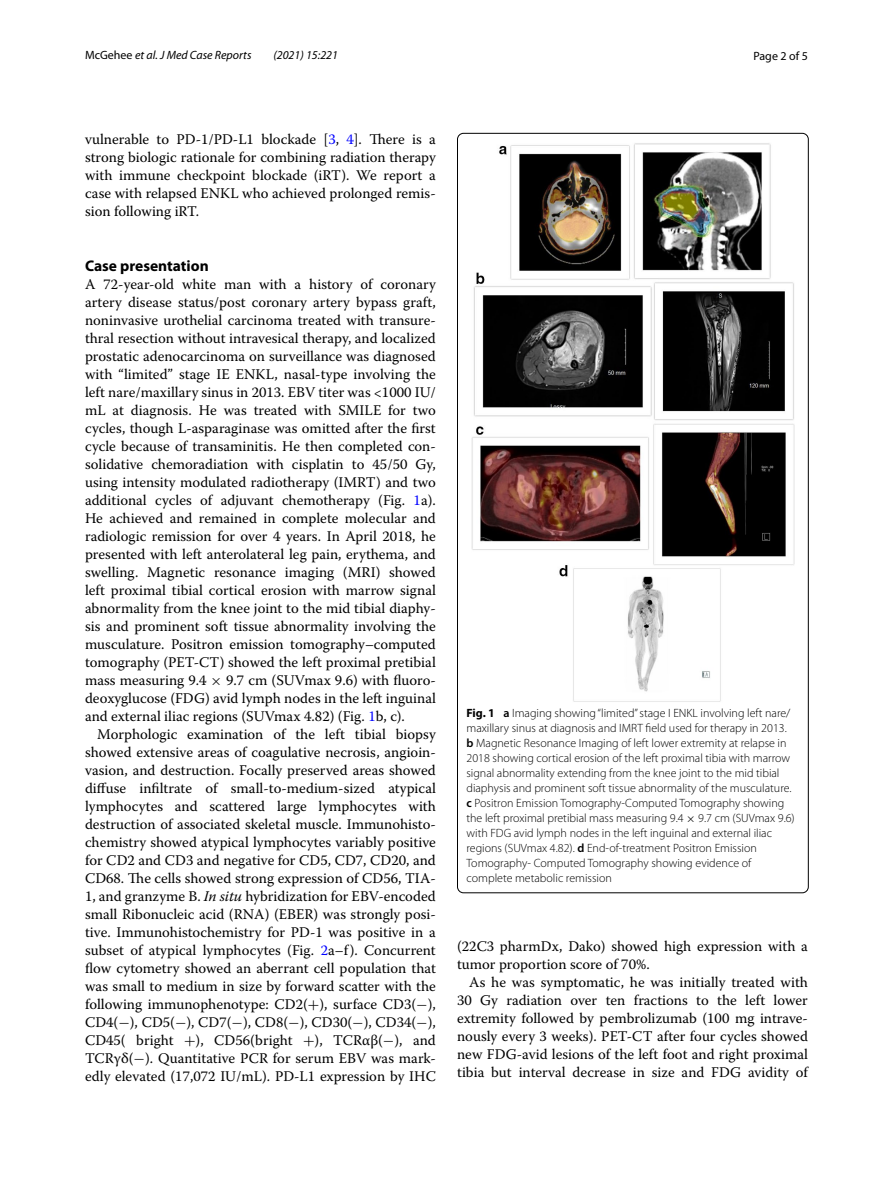
<style>
.page{position:relative;width:893px;height:1187px;background:#fff}
.page>*{position:absolute;margin:0;border:0;box-sizing:border-box;transform-origin:0 0}
.t1{font:700 15.45px "Myriad Pro";color:#000}
.t2{font:14.7px/18px "Warnock Pro";color:#000;text-align:justify}
.t3{font:300 12px/15px "Myriad Pro";color:#000}
.t4{font:italic 12px "Myriad Pro";color:#000}
.t5{font:12px "Myriad Pro";color:#000}
.s1{font-style:normal}
.s2{color:#00f}
.s3{font-family:"MTSY"}
.s4{font-style:italic}
.s5{font-weight:700}
.s6{font-weight:600}
.s7{font-family:"MTSY";font-weight:400}
</style>
<div class="page">
<img style="left:471px;top:143px;width:323px;height:559px">
<p class="t4" style="left:85px;top:48px;width:168px"><span class="s1">McGehee</span> et al. J Med Case Reports</p>
<p class="t4" style="left:273px;top:48px;width:66px">(2021) 15:221</p>
<p class="t5" style="left:753px;top:48px;width:56px">Page 2 of 5</p>
<p class="t2" style="left:85px;top:130px;width:352px">vulnerable to PD-1/PD-L1 blockade [<span class="s2">3</span>, <span class="s2">4</span>]. There is a strong biologic rationale for combining radiation therapy with immune checkpoint blockade (iRT). We report a case with relapsed ENKL who achieved prolonged remis&shy;sion following iRT.</p>
<p class="t1" style="left:85px;top:255px;width:125px">Case presentation</p>
<p class="t2" style="left:85px;top:274px;width:352px">A 72-year-old white man with a history of coronary artery disease status/post coronary artery bypass graft, noninvasive urothelial carcinoma treated with transure&shy;thral resection without intravesical therapy, and localized prostatic adenocarcinoma on surveillance was diagnosed with “limited” stage IE ENKL, nasal-type involving the left nare/maxillary sinus in 2013. EBV titer was &lt;1000 IU/ mL at diagnosis. He was treated with SMILE for two cycles, though L-asparaginase was omitted after the first cycle because of transaminitis. He then completed con&shy;solidative chemoradiation with cisplatin to 45/50 Gy, using intensity modulated radiotherapy (IMRT) and two additional cycles of adjuvant chemotherapy (Fig. <span class="s2">1</span>a).<br>He achieved and remained in complete molecular and radiologic remission for over 4 years. In April 2018, he presented with left anterolateral leg pain, erythema, and swelling. Magnetic resonance imaging (MRI) showed left proximal tibial cortical erosion with marrow signal abnormality from the knee joint to the mid tibial diaphy&shy;sis and prominent soft tissue abnormality involving the musculature. Positron emission tomography–computed tomography (PET-CT) showed the left proximal pretibial mass measuring 9.4 <span class="s3">×</span> 9.7 cm (SUVmax 9.6) with fluoro&shy;deoxyglucose (FDG) avid lymph nodes in the left inguinal and external iliac regions (SUVmax 4.82) (Fig. <span class="s2">1</span>b, c).</p>
<p class="t2" style="left:85px;top:724px;width:352px;text-indent:12px">Morphologic examination of the left tibial biopsy showed extensive areas of coagulative necrosis, angioin&shy;vasion, and destruction. Focally preserved areas showed diffuse infiltrate of small-to-medium-sized atypical lymphocytes and scattered large lymphocytes with destruction of associated skeletal muscle. Immunohisto&shy;chemistry showed atypical lymphocytes variably positive for CD2 and CD3 and negative for CD5, CD7, CD20, and CD68. The cells showed strong expression of CD56, TIA-1, and granzyme B. <span class="s4">In situ</span> hybridization for EBV-encoded small Ribonucleic acid (RNA) (EBER) was strongly posi&shy;tive. Immunohistochemistry for PD-1 was positive in a subset of atypical lymphocytes (Fig. <span class="s2">2</span>a–f). Concurrent flow cytometry showed an aberrant cell population that was small to medium in size by forward scatter with the following immunophenotype: CD2(<span class="s3">+</span>), surface CD3(<span class="s3">−</span>), CD4(<span class="s3">−</span>), CD5(<span class="s3">−</span>), CD7(<span class="s3">−</span>), CD8(<span class="s3">−</span>), CD30(<span class="s3">−</span>), CD34(<span class="s3">−</span>), CD45( bright <span class="s3">+</span>), CD56(bright <span class="s3">+</span>), TCRαβ(<span class="s3">−</span>), and TCRγδ(<span class="s3">−</span>). Quantitative PCR for serum EBV was mark&shy;edly elevated (17,072 IU/mL). PD-L1 expression by IHC</p>
<p class="t3" style="left:466px;top:706px;width:330px"><span class="s5">Fig. 1</span> <span class="s6">a</span> Imaging showing “limited” stage I ENKL involving left nare/ maxillary sinus at diagnosis and IMRT field used for therapy in 2013. <span class="s6">b</span> Magnetic Resonance Imaging of left lower extremity at relapse in 2018 showing cortical erosion of the left proximal tibia with marrow signal abnormality extending from the knee joint to the mid tibial diaphysis and prominent soft tissue abnormality of the musculature. <span class="s6">c</span> Positron Emission Tomography-Computed Tomography showing the left proximal pretibial mass measuring 9.4 <span class="s7">×</span> 9.7 cm (SUVmax 9.6) with FDG avid lymph nodes in the left inguinal and external iliac regions (SUVmax 4.82). <span class="s6">d</span> End-of-treatment Positron Emission Tomography- Computed Tomography showing evidence of complete metabolic remission</p>
<p class="t2" style="left:457px;top:936px;width:352px">(22C3 pharmDx, Dako) showed high expression with a tumor proportion score of 70%.</p>
<p class="t2" style="left:457px;top:972px;width:352px;text-indent:12px">As he was symptomatic, he was initially treated with 30 Gy radiation over ten fractions to the left lower extremity followed by pembrolizumab (100 mg intrave&shy;nously every 3 weeks). PET-CT after four cycles showed new FDG-avid lesions of the left foot and right proximal tibia but interval decrease in size and FDG avidity of</p>
</div>
